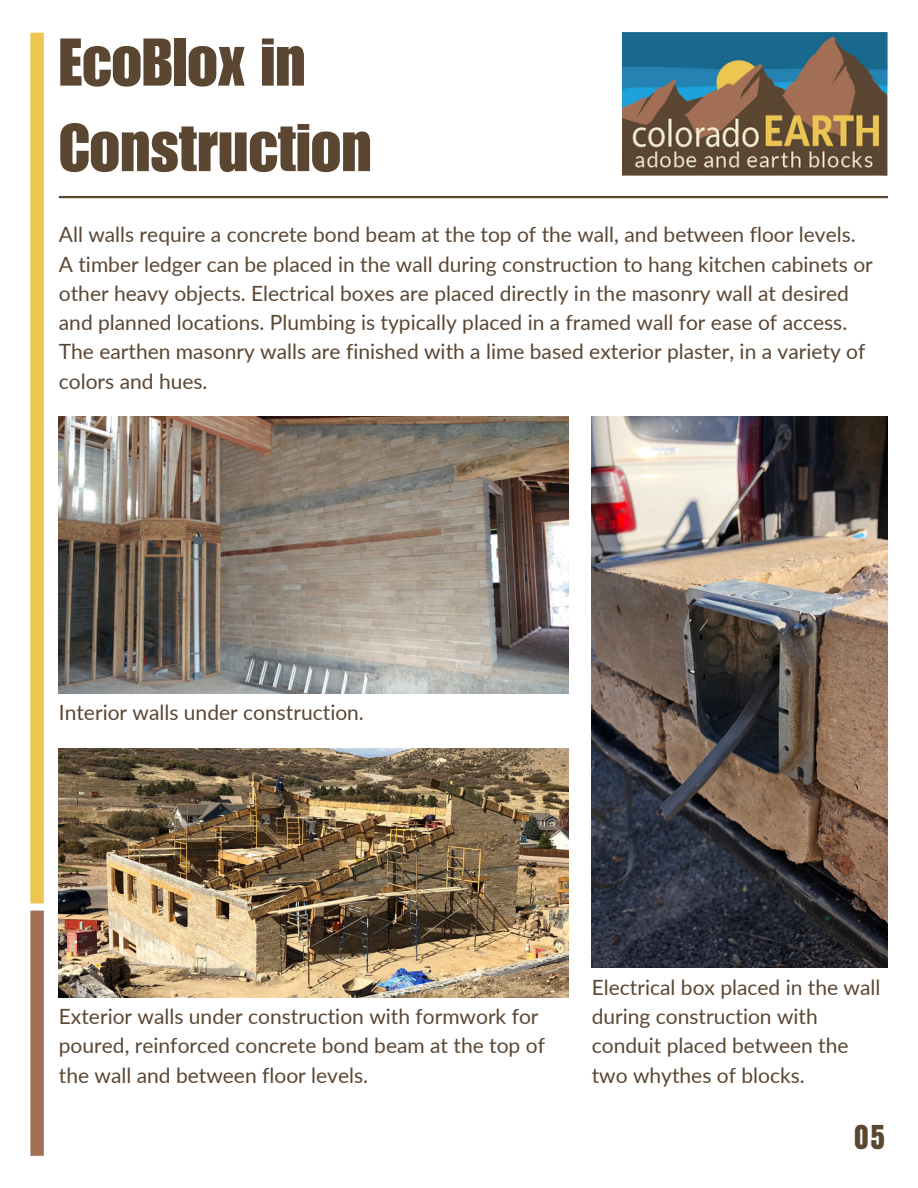
<style>
.page{position:relative;width:918px;height:1188px;background:#fff}
.page>*{position:absolute;margin:0;border:0;box-sizing:border-box;transform-origin:0 0}
.t1{font:66px "Impact LT Std";color:#5b4632}
.t2{font:28.05px "Anton";color:#5b4632}
.t3{font:21px/29.2px "Lato";color:#5a4633}
</style>
<div class="page">
<img style="left:622px;top:33px;width:266px;height:143px">
<div style="left:30px;top:33px;width:14px;height:870px;background:#edc652"></div>
<div style="left:30px;top:911px;width:14px;height:245px;background:#a37056"></div>
<hr style="left:59px;top:196px;width:829px;height:2px;background:#5b4632">
<img style="left:592px;top:417px;width:296px;height:550px">
<img style="left:59px;top:417px;width:509px;height:277px">
<img style="left:59px;top:749px;width:509px;height:248px">
<p class="t1" style="left:59px;top:39px;width:248px">EcoBlox in</p>
<p class="t1" style="left:59px;top:124px;width:314px">Construction</p>
<p class="t3" style="left:59px;top:220px;width:798px">All walls require a concrete bond beam at the top of the wall, and between floor levels.</p>
<p class="t3" style="left:59px;top:249px;width:816px">A timber ledger can be placed in the wall during construction to hang kitchen cabinets or other heavy objects. Electrical boxes are placed directly in the masonry wall at desired and planned locations. Plumbing is typically placed in a framed wall for ease of access.<br>The earthen masonry walls are finished with a lime based exterior plaster, in a variety of colors and hues.</p>
<p class="t3" style="left:59px;top:698px;width:307px">Interior walls under construction.</p>
<p class="t3" style="left:59px;top:1001px;width:488px">Exterior walls under construction with formwork for poured, reinforced concrete bond beam at the top of the wall and between floor levels.</p>
<p class="t3" style="left:592px;top:972px;width:290px">Electrical box placed in the wall during construction with conduit placed between the two whythes of blocks.</p>
<p class="t2" style="left:854px;top:1117px;width:32px">05</p>
</div>
